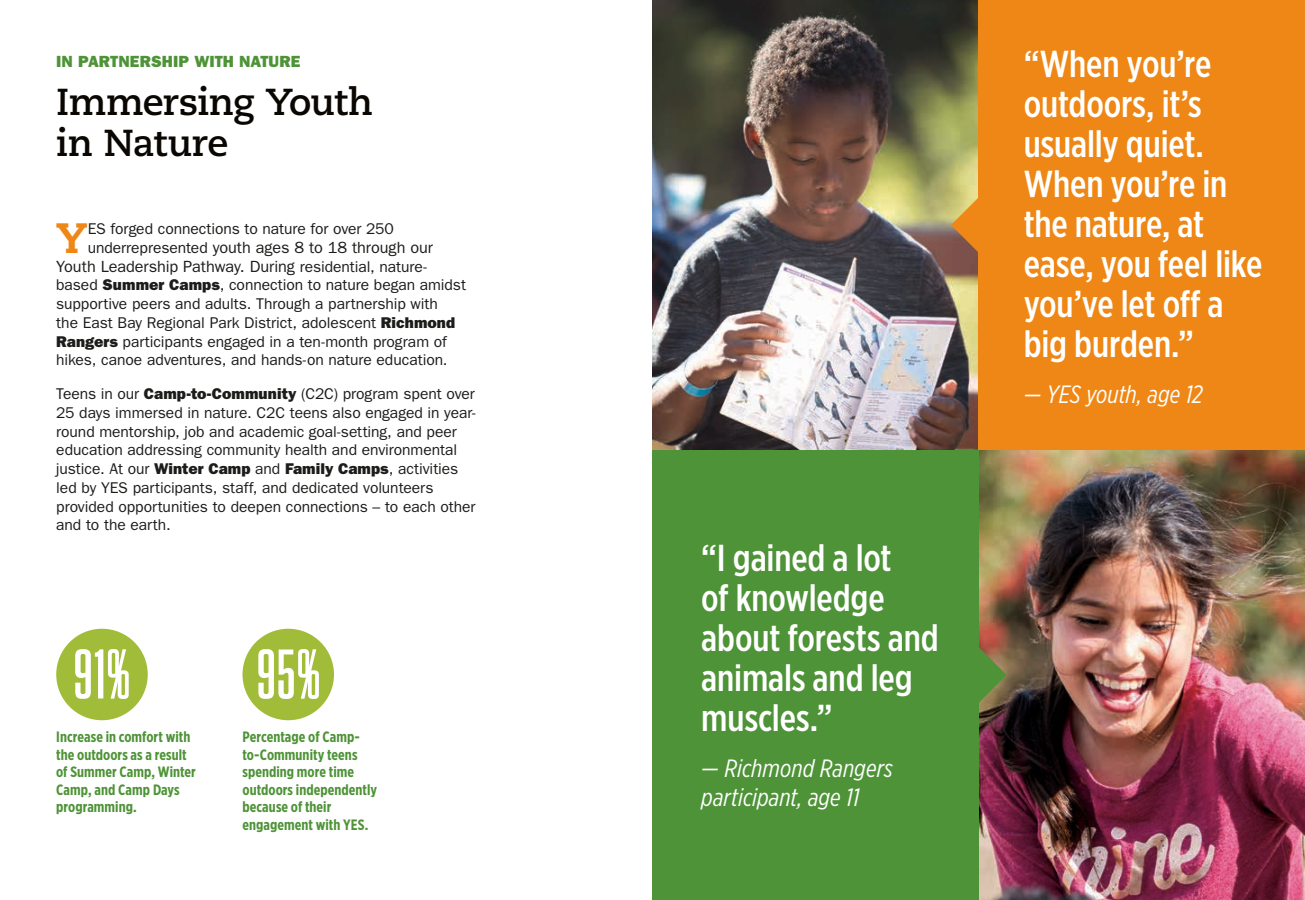
<style>
.page{position:relative;width:1305px;height:900px;background:#fff}
.page>*{position:absolute;margin:0;border:0;box-sizing:border-box;transform-origin:0 0}
.t1{font:600 70px "Tungsten Condensed";color:#fff}
.t2{font:800 42.38px "Caecilia";color:#ee8715}
.t3{font:500 37.5px/40px "Gotham X Narrow";letter-spacing:-.005em;color:#fff}
.t4{font:700 37.5px/41.2px "Caecilia";letter-spacing:-.02em;color:#0a0602}
.t5{font:italic 25px/28.8px "Gotham X Narrow";letter-spacing:.005em;color:#fff}
.t6{font:16.25px/18.8px "ITC Franklin Gothic Std";letter-spacing:-.005em;color:#1c1c1a}
.t7{font:16.25px "ITC Franklin Gothic Std Hvy";letter-spacing:.005em;color:#4e9337}
.t8{font:15.62px/18.8px "ITC Franklin Gothic Std";letter-spacing:-.005em;color:#1c1c1a}
.t9{font:700 15px/17.5px "Gotham X Narrow";letter-spacing:.005em;color:#4e9337}
.s1{font-size:15.62px}
.s2{font-family:"ITC Franklin Gothic Std Hvy"}
</style>
<div class="page">
<img style="left:652px;top:0;width:327px;height:450px">
<img style="left:979px;top:450px;width:326px;height:450px">
<div style="left:652px;top:450px;width:327px;height:450px;background:#4e9337"></div>
<div style="left:979px;top:0;width:326px;height:450px;background:#ee8715"></div>
<svg style="left:951px;top:196px;width:28px;height:58px;background:#ca8d3f"></svg>
<svg style="left:979px;top:646px;width:28px;height:58px;background:#728044"></svg>
<div style="left:243px;top:629px;width:91px;height:91px;background:#a0bc38;border-radius:50%"></div>
<div style="left:56px;top:629px;width:92px;height:91px;background:#a0bc38;border-radius:50%"></div>
<p class="t7" style="left:56px;top:52px;width:246px">IN PARTNERSHIP WITH NATURE</p>
<h3 class="t4" style="left:56px;top:82px;width:318px">Immersing Youth in Nature</h3>
<h2 class="t2" style="left:56px;top:212px;width:33px">Y</h2>
<p class="t8" style="left:88px;top:220px;width:308px">ES forged connections to nature for over 250</p>
<p class="t6" style="left:56px;top:238px;width:378px;text-indent:31px"><span class="s1">underrepresented</span> youth ages 8 to 18 through our<br>Youth Leadership Pathway. During <span class="s1">residential, nature-</span></p>
<p class="t8" style="left:56px;top:276px;width:411px">based <span class="s2">Summer Camps</span>, connection to nature began amidst supportive peers and adults. Through a partnership with<br>the East Bay Regional Park District, adolescent <span class="s2">Richmond Rangers</span> participants engaged in a ten-month program of hikes, canoe adventures, and hands-on nature education.</p>
<p class="t8" style="left:56px;top:385px;width:421px">Teens in our <span class="s2">Camp-to-Community</span> (C2C) program spent over 25 days immersed in nature. C2C teens also engaged in year&shy;round mentorship, job and academic goal-setting, and peer education addressing community health and environmental justice. At our <span class="s2">Winter Camp</span> and <span class="s2">Family Camps</span>, activities led by YES participants, staff, and dedicated volunteers provided opportunities to deepen connections – to each other and to the earth.</p>
<h1 class="t1" style="left:74px;top:640px;width:58px">91%</h1>
<p class="t9" style="left:56px;top:728px;width:141px">Increase in comfort with the outdoors as a result of Summer Camp, Winter<br>Camp, and Camp Days programming.</p>
<h1 class="t1" style="left:257px;top:640px;width:65px">95%</h1>
<p class="t9" style="left:242px;top:728px;width:136px">Percentage of Camp&shy;to-Community teens spending more time outdoors independently because of their engagement with YES.</p>
<h3 class="t3" style="left:701px;top:538px;width:239px">“I gained a lot<br>of knowledge about forests and animals and leg muscles.”</h3>
<h3 class="t5" style="left:701px;top:754px;width:193px">— Richmond Rangers participant, age 11</h3>
<h3 class="t3" style="left:1024px;top:43px;width:240px">“When you’re outdoors, it’s usually quiet.<br>When you’re in the nature, at ease, you feel like you’ve let off a big burden.”</h3>
<h3 class="t5" style="left:1024px;top:380px;width:181px">— YES youth, age 12</h3>
</div>
